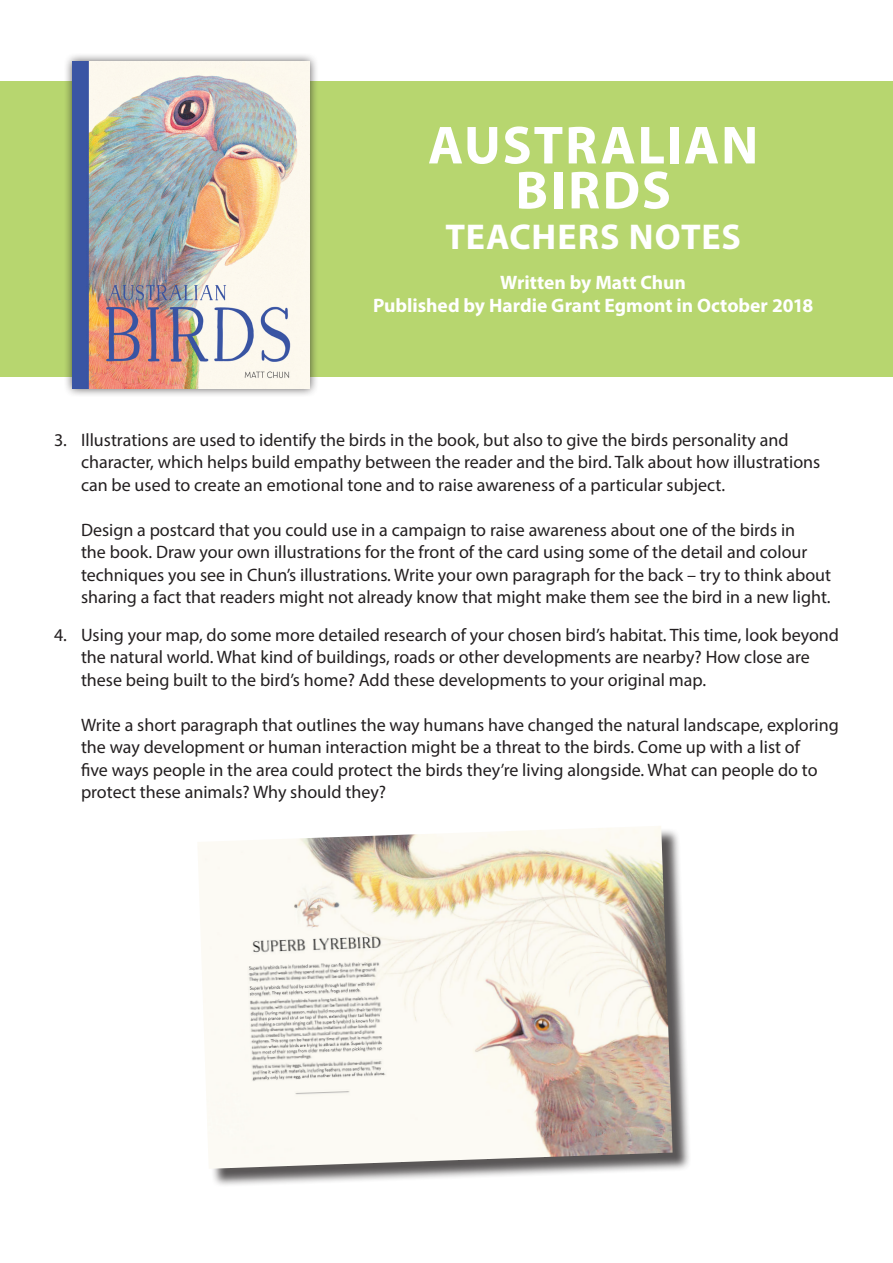
<style>
.page{position:relative;width:893px;height:1263px;background:#fff}
.page>*{position:absolute;margin:0;border:0;box-sizing:border-box;transform-origin:0 0}
.t1{font:700 54px/45px "Myriad Pro";letter-spacing:.035em;color:#fff;text-align:center}
.t2{font:700 36px "Myriad Pro";letter-spacing:.025em;color:#fff}
.t3{font:700 19.5px/23.4px "Myriad Pro";color:#fff;text-align:center}
.t4{font:18px/22.5px "Myriad Pro";color:#231f20}
</style>
<div class="page">
<div style="left:0;top:81px;width:893px;height:296px;background:#b7d66f"></div>
<div style="left:63px;top:52px;width:256px;height:346px;background:#231f20;opacity:.75"></div>
<img style="left:72px;top:62px;width:238px;height:327px">
<div style="left:200px;top:828px;width:491px;height:359px;background:#231f20;opacity:.75"></div>
<img style="left:198px;top:826px;width:475px;height:343px">
<h1 class="t1" style="left:428px;top:121px;width:332px">AUSTRALIAN<br>BIRDS</h1>
<h2 class="t2" style="left:445px;top:213px;width:297px">TEACHERS NOTES</h2>
<p class="t3" style="left:373px;top:270px;width:442px">Written by Matt Chun<br>Published by Hardie Grant Egmont in October 2018</p>
<p class="t4" style="left:81px;top:428px;width:741px;text-indent:-27px">3. Illustrations are used to identify the birds in the book, but also to give the birds personality and character, which helps build empathy between the reader and the bird. Talk about how illustrations can be used to create an emotional tone and to raise awareness of a particular subject.</p>
<p class="t4" style="left:81px;top:518px;width:752px">Design a postcard that you could use in a campaign to raise awareness about one of the birds in<br>the book. Draw your own illustrations for the front of the card using some of the detail and colour techniques you see in Chun’s illustrations. Write your own paragraph for the back – try to think about sharing a fact that readers might not already know that might make them see the bird in a new light.</p>
<p class="t4" style="left:81px;top:623px;width:759px;text-indent:-27px">4. Using your map, do some more detailed research of your chosen bird’s habitat. This time, look beyond the natural world. What kind of buildings, roads or other developments are nearby? How close are these being built to the bird’s home? Add these developments to your original map.</p>
<p class="t4" style="left:81px;top:713px;width:759px">Write a short paragraph that outlines the way humans have changed the natural landscape, exploring the way development or human interaction might be a threat to the birds. Come up with a list of<br>five ways people in the area could protect the birds they’re living alongside. What can people do to protect these animals? Why should they?</p>
</div>
